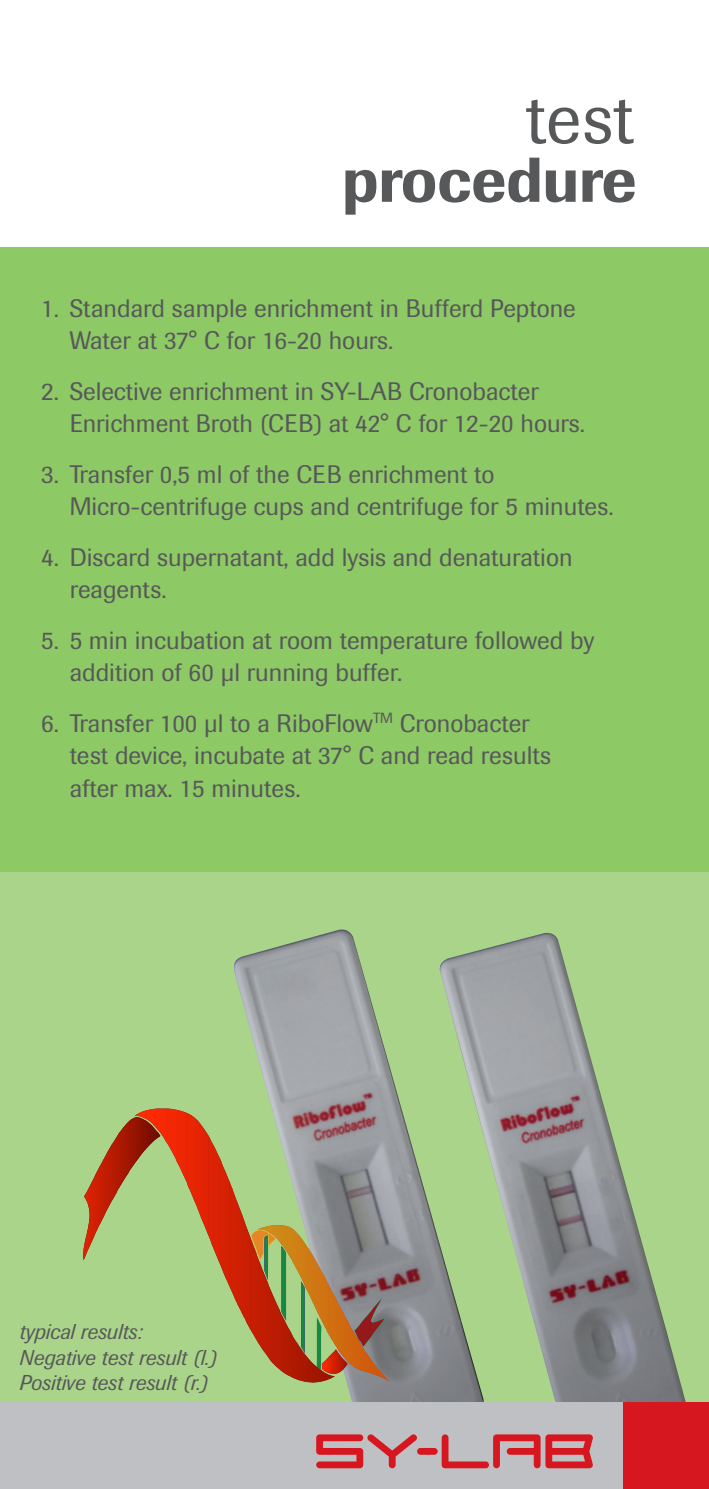
<style>
.page{position:relative;width:709px;height:1489px;background:#fff}
.page>*{position:absolute;margin:0;border:0;box-sizing:border-box;transform-origin:0 0}
.t1{font:70px "Imago";color:#57585a}
.t2{font:500 62.5px "Imago";color:#57585a}
.t3{font:25px/32.5px "Imago";color:#57585a}
.t4{font:italic 21.25px/25.5px "Imago";color:#57585a}
</style>
<div class="page">
<div style="left:0;top:248px;width:709px;height:1168px;background:#aad489"></div>
<div style="left:0;top:248px;width:709px;height:624px;background:#8dc964"></div>
<img style="left:233px;top:929px;width:205px;height:473px">
<img style="left:438px;top:932px;width:248px;height:470px">
<svg style="left:176px;top:1108px;width:159px;height:274px"></svg>
<img style="left:282px;top:1381px;width:31px;height:1px">
<img style="left:313px;top:1381px;width:22px;height:1px">
<img style="left:250px;top:1329px;width:1px;height:18px">
<img style="left:240px;top:1208px;width:11px;height:121px">
<img style="left:229px;top:1180px;width:11px;height:129px">
<img style="left:219px;top:1155px;width:11px;height:131px">
<img style="left:208px;top:1135px;width:11px;height:126px">
<img style="left:198px;top:1120px;width:11px;height:115px">
<img style="left:187px;top:1113px;width:11px;height:96px">
<img style="left:177px;top:1109px;width:11px;height:75px">
<img style="left:166px;top:1108px;width:11px;height:53px">
<img style="left:156px;top:1108px;width:11px;height:34px">
<svg style="left:83px;top:1110px;width:77px;height:150px"></svg>
<svg style="left:251px;top:1224px;width:138px;height:157px"></svg>
<div style="left:0;top:1402px;width:703px;height:86px;background:#bfc0c3"></div>
<div style="left:624px;top:1402px;width:85px;height:86px;background:#d7171f"></div>
<svg style="left:316px;top:1434px;width:277px;height:34px"></svg>
<h1 class="t1" style="left:525px;top:78px;width:109px">test</h1>
<h2 class="t2" style="left:342px;top:142px;width:296px">procedure</h2>
<p class="t3" style="left:70px;top:292px;width:507px;text-indent:-28px">1. Standard sample enrichment in Bufferd Peptone<br>Water at 37° C for 16-20 hours.</p>
<p class="t3" style="left:70px;top:375px;width:517px;text-indent:-28px">2. Selective enrichment in SY-LAB Cronobacter<br>Enrichment Broth (CEB) at 42° C for 12-20 hours.</p>
<p class="t3" style="left:70px;top:458px;width:545px;text-indent:-28px">3. Transfer 0,5 ml of the CEB enrichment to<br>Micro-centrifuge cups and centrifuge for 5 minutes.</p>
<p class="t3" style="left:70px;top:541px;width:504px;text-indent:-28px">4. Discard supernatant, add lysis and denaturation reagents.</p>
<p class="t3" style="left:70px;top:624px;width:526px;text-indent:-28px">5. 5 min incubation at room temperature followed by addition of 60 µl running buffer.</p>
<p class="t3" style="left:70px;top:707px;width:483px;text-indent:-28px">6. Transfer 100 µl to a RiboFlow<sup>TM</sup> Cronobacter test device, incubate at 37° C and read results after max. 15 minutes.</p>
<p class="t4" style="left:19px;top:1318px;width:199px">typical results:<br>Negative test result (l.)<br>Positive test result (r.)</p>
</div>
